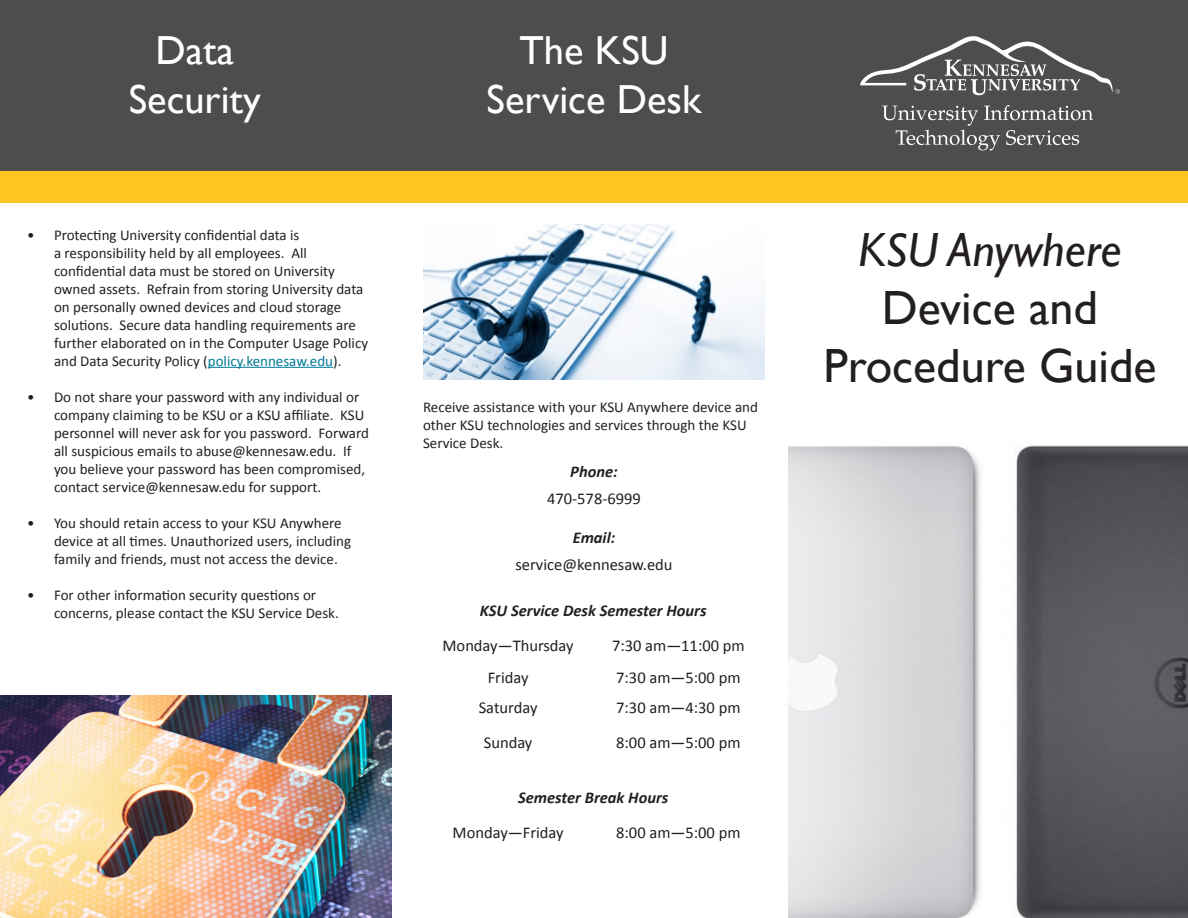
<style>
.page{position:relative;width:1188px;height:918px;background:#fff}
.page>*{position:absolute;margin:0;border:0;box-sizing:border-box;transform-origin:0 0}
.t1{font:48px "Gill Sans";color:#231f20}
.t2{font:italic 48px "Gill Sans";color:#231f20}
.t3{font:40.5px "Gill Sans";color:#fff}
.t4{font:16.5px "Calibri";color:#231f20}
.t5{font:italic 700 16.5px "Calibri";color:#231f20}
.t6{font:15px/18px "Calibri";color:#231f20}
.s1{color:#007a95}
</style>
<div class="page">
<div style="left:0;top:0;width:1188px;height:172px;background:#4d4d4d"></div>
<div style="left:0;top:172px;width:1188px;height:31px;background:#fec422"></div>
<svg style="left:882px;top:105px;width:211px;height:45px"></svg>
<svg style="left:860px;top:36px;width:260px;height:59px"></svg>
<img style="left:788px;top:446px;width:193px;height:472px">
<hr style="left:208px;top:367px;width:125px;height:1px;background:#007a95">
<img style="left:1016px;top:445px;width:172px;height:473px">
<img style="left:0;top:695px;width:392px;height:223px">
<img style="left:423px;top:225px;width:342px;height:155px">
<p class="t3" style="left:156px;top:27px;width:80px">Data</p>
<p class="t3" style="left:129px;top:76px;width:134px">Security</p>
<p class="t6" style="left:54px;top:226px;width:316px;text-indent:-27px">• Protecting University confidential data is<br>a responsibility held by all employees. All confidential data must be stored on University owned assets. Refrain from storing University data on personally owned devices and cloud storage solutions. Secure data handling requirements are further elaborated on in the Computer Usage Policy and Data Security Policy (<span class="s1">policy.kennesaw.edu</span>).</p>
<p class="t6" style="left:54px;top:388px;width:316px;text-indent:-27px">• Do not share your password with any individual or company claiming to be KSU or a KSU affiliate. KSU personnel will never ask for you password. Forward all suspicious emails to abuse@kennesaw.edu. If you believe your password has been compromised, contact service@kennesaw.edu for support.</p>
<p class="t6" style="left:54px;top:514px;width:299px;text-indent:-27px">• You should retain access to your KSU Anywhere device at all times. Unauthorized users, including family and friends, must not access the device.</p>
<p class="t6" style="left:54px;top:586px;width:286px;text-indent:-27px">• For other information security questions or concerns, please contact the KSU Service Desk.</p>
<p class="t3" style="left:519px;top:27px;width:151px">The KSU</p>
<p class="t3" style="left:487px;top:76px;width:216px">Service Desk</p>
<p class="t6" style="left:423px;top:398px;width:337px">Receive assistance with your KSU Anywhere device and other KSU technologies and services through the KSU<br>Service Desk.</p>
<p class="t5" style="left:570px;top:461px;width:49px">Phone:</p>
<p class="t4" style="left:547px;top:488px;width:95px">470-578-6999</p>
<p class="t5" style="left:573px;top:527px;width:44px">Email:</p>
<p class="t4" style="left:515px;top:554px;width:159px">service@kennesaw.edu</p>
<p class="t5" style="left:480px;top:600px;width:228px">KSU Service Desk Semester Hours</p>
<p class="t4" style="left:443px;top:635px;width:133px">Monday—Thursday</p>
<p class="t4" style="left:612px;top:635px;width:134px">7:30 am—11:00 pm</p>
<p class="t4" style="left:488px;top:667px;width:42px">Friday</p>
<p class="t4" style="left:616px;top:667px;width:126px">7:30 am—5:00 pm</p>
<p class="t4" style="left:479px;top:698px;width:60px">Saturday</p>
<p class="t4" style="left:616px;top:698px;width:126px">7:30 am—4:30 pm</p>
<p class="t4" style="left:484px;top:732px;width:50px">Sunday</p>
<p class="t4" style="left:616px;top:732px;width:126px">8:00 am—5:00 pm</p>
<p class="t5" style="left:518px;top:787px;width:152px">Semester Break Hours</p>
<p class="t4" style="left:453px;top:822px;width:113px">Monday—Friday</p>
<p class="t4" style="left:616px;top:822px;width:126px">8:00 am—5:00 pm</p>
<p class="t2" style="left:858px;top:223px;width:265px">KSU Anywhere</p>
<p class="t1" style="left:882px;top:280px;width:218px">Device and</p>
<p class="t1" style="left:823px;top:337px;width:335px">Procedure Guide</p>
</div>
